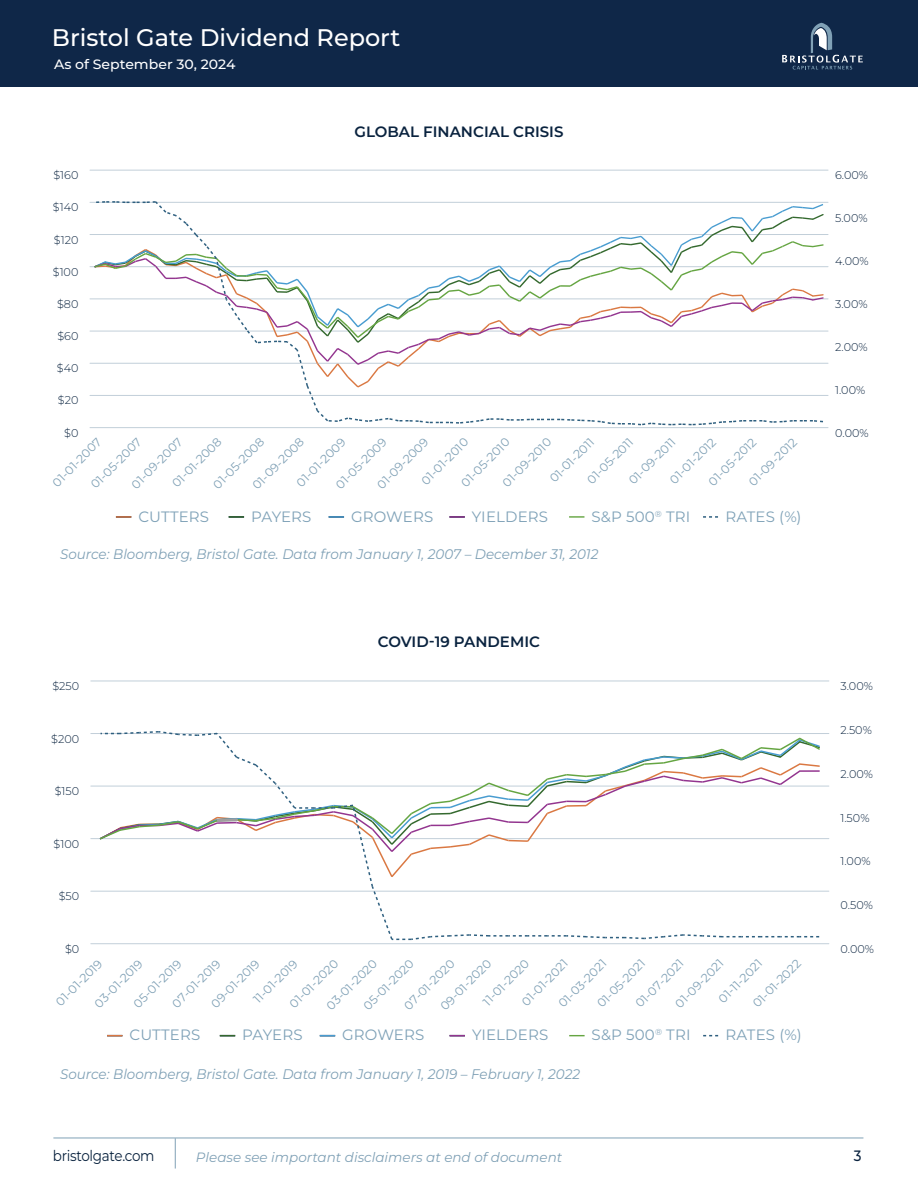
<style>
.page{position:relative;width:918px;height:1188px;background:#fff}
.page>*{position:absolute;margin:0;border:0;box-sizing:border-box;transform-origin:0 0}
.t1{font:500 24px "Montserrat";color:#fff}
.t2{font:15px "Montserrat";letter-spacing:.01em;color:#7ea1b7}
.t3{font:600 15px "Montserrat";color:#0a233f}
.t4{font:15px "Montserrat";letter-spacing:-.02em;color:#0a233f;scale:.9 1}
.t5{font:500 15px "Montserrat";color:#0a233f;scale:.9 1}
.t6{font:italic 13.95px "Montserrat";color:#80a1b6}
.t7{font:italic 13.5px "Montserrat";color:#80a1b6}
.t8{font:500 13.5px "Montserrat";color:#fff;scale:1.04 1}
.t9{font:12px/26.1px "Montserrat";color:#80a1b6}
.t10{font:300 11.25px "Montserrat";color:#0a233f}
</style>
<div class="page">
<hr style="left:53px;top:1138px;width:810px;height:1px;background:#80a1b6">
<hr style="left:175px;top:1138px;width:1px;height:31px;background:#80a1b6">
<div style="left:0;top:0;width:918px;height:87px;background:#0f2748"></div>
<svg style="left:782px;top:23px;width:81px;height:46px"></svg>
<hr style="left:91px;top:943px;width:738px;height:1px;background:#c2cfd9">
<hr style="left:91px;top:891px;width:738px;height:1px;background:#c2cfd9">
<hr style="left:91px;top:838px;width:738px;height:1px;background:#c2cfd9">
<hr style="left:91px;top:786px;width:738px;height:1px;background:#c2cfd9">
<hr style="left:91px;top:733px;width:738px;height:1px;background:#c2cfd9">
<hr style="left:91px;top:681px;width:738px;height:1px;background:#c2cfd9">
<hr style="left:90px;top:427px;width:738px;height:1px;background:#c2cfd9">
<hr style="left:90px;top:395px;width:738px;height:1px;background:#c2cfd9">
<hr style="left:90px;top:363px;width:738px;height:1px;background:#c2cfd9">
<hr style="left:90px;top:331px;width:738px;height:1px;background:#c2cfd9">
<hr style="left:90px;top:299px;width:738px;height:1px;background:#c2cfd9">
<hr style="left:90px;top:266px;width:738px;height:1px;background:#c2cfd9">
<hr style="left:90px;top:234px;width:738px;height:1px;background:#c2cfd9">
<hr style="left:90px;top:202px;width:738px;height:1px;background:#c2cfd9">
<hr style="left:90px;top:170px;width:738px;height:1px;background:#c2cfd9">
<svg style="left:116px;top:516px;width:15px;height:2px"></svg>
<svg style="left:229px;top:516px;width:15px;height:2px"></svg>
<svg style="left:329px;top:516px;width:15px;height:2px"></svg>
<svg style="left:449px;top:516px;width:16px;height:2px"></svg>
<svg style="left:569px;top:516px;width:15px;height:2px"></svg>
<svg style="left:703px;top:516px;width:15px;height:2px"></svg>
<svg style="left:93px;top:201px;width:732px;height:225px"></svg>
<svg style="left:107px;top:1035px;width:15px;height:1px"></svg>
<svg style="left:220px;top:1035px;width:15px;height:1px"></svg>
<svg style="left:320px;top:1035px;width:15px;height:1px"></svg>
<svg style="left:450px;top:1035px;width:15px;height:1px"></svg>
<svg style="left:569px;top:1035px;width:16px;height:1px"></svg>
<svg style="left:703px;top:1035px;width:16px;height:1px"></svg>
<svg style="left:99px;top:731px;width:722px;height:210px"></svg>
<h1 class="t1" style="left:52px;top:21px;width:350px">Bristol Gate Dividend Report</h1>
<p class="t8" style="left:54px;top:54px;width:176px">As of September 30, 2024</p>
<p class="t10" style="left:53px;top:168px;width:26px">$160</p>
<p class="t10" style="left:53px;top:200px;width:27px">$140</p>
<p class="t10" style="left:54px;top:232px;width:26px">$120</p>
<p class="t10" style="left:53px;top:264px;width:27px">$100</p>
<p class="t10" style="left:57px;top:296px;width:23px">$80</p>
<p class="t10" style="left:57px;top:328px;width:23px">$60</p>
<p class="t10" style="left:57px;top:361px;width:23px">$40</p>
<p class="t10" style="left:58px;top:393px;width:22px">$20</p>
<p class="t3" style="left:354px;top:121px;width:211px">GLOBAL FINANCIAL CRISIS</p>
<p class="t10" style="left:64px;top:425px;width:16px">$0</p>
<p class="t9" style="left:662px;top:472px;width:61px;rotate:-45deg">01-01-2012</p>
<p class="t9" style="left:701px;top:474px;width:64px;rotate:-45deg">01-05-2012</p>
<p class="t9" style="left:741px;top:475px;width:64px;rotate:-45deg">01-09-2012</p>
<p class="t9" style="left:245px;top:478px;width:69px;rotate:-45deg">01-09-2008</p>
<p class="t9" style="left:165px;top:476px;width:66px;rotate:-45deg">01-01-2008</p>
<p class="t9" style="left:206px;top:477px;width:68px;rotate:-45deg">01-05-2008</p>
<p class="t9" style="left:45px;top:475px;width:65px;rotate:-45deg">01-01-2007</p>
<p class="t9" style="left:83px;top:477px;width:67px;rotate:-45deg">01-05-2007</p>
<p class="t9" style="left:124px;top:477px;width:68px;rotate:-45deg">01-09-2007</p>
<p class="t9" style="left:414px;top:473px;width:62px;rotate:-45deg">01-01-2010</p>
<p class="t9" style="left:454px;top:475px;width:65px;rotate:-45deg">01-05-2010</p>
<p class="t9" style="left:495px;top:475px;width:65px;rotate:-45deg">01-09-2010</p>
<p class="t9" style="left:289px;top:475px;width:65px;rotate:-45deg">01-01-2009</p>
<p class="t9" style="left:328px;top:477px;width:68px;rotate:-45deg">01-05-2009</p>
<p class="t9" style="left:370px;top:477px;width:68px;rotate:-45deg">01-09-2009</p>
<p class="t9" style="left:542px;top:471px;width:59px;rotate:-45deg">01-01-2011</p>
<p class="t9" style="left:580px;top:472px;width:61px;rotate:-45deg">01-05-2011</p>
<p class="t9" style="left:621px;top:473px;width:62px;rotate:-45deg">01-09-2011</p>
<p class="t2" style="left:138px;top:506px;width:72px">CUTTERS</p>
<p class="t2" style="left:251px;top:506px;width:62px">PAYERS</p>
<p class="t2" style="left:351px;top:506px;width:84px">GROWERS</p>
<p class="t2" style="left:472px;top:506px;width:78px">YIELDERS</p>
<p class="t2" style="left:592px;top:506px;width:100px">S&amp;P 500<sup>®</sup> TRI</p>
<p class="t2" style="left:725px;top:506px;width:78px">RATES (%)</p>
<p class="t6" style="left:60px;top:544px;width:540px">Source: Bloomberg, Bristol Gate. Data from January 1, 2007 – December 31, 2012</p>
<p class="t10" style="left:52px;top:679px;width:28px">$250</p>
<p class="t10" style="left:51px;top:731px;width:29px">$200</p>
<p class="t10" style="left:55px;top:784px;width:26px">$150</p>
<p class="t10" style="left:54px;top:836px;width:27px">$100</p>
<p class="t10" style="left:59px;top:889px;width:22px">$50</p>
<p class="t10" style="left:65px;top:941px;width:16px">$0</p>
<p class="t3" style="left:378px;top:631px;width:164px">COVID-19 PANDEMIC</p>
<p class="t9" style="left:745px;top:996px;width:64px;rotate:-45deg">01-01-2022</p>
<p class="t9" style="left:282px;top:997px;width:65px;rotate:-45deg">01-01-2020</p>
<p class="t9" style="left:338px;top:980px;width:67px;text-indent:-26px;rotate:-45deg">03-01-2020<br>05-01-2020</p>
<p class="t9" style="left:415px;top:980px;width:68px;text-indent:-26px;rotate:-45deg">07-01-2020<br>09-01-2020</p>
<p class="t9" style="left:476px;top:994px;width:61px;rotate:-45deg">11-01-2020</p>
<p class="t9" style="left:48px;top:994px;width:62px;rotate:-45deg">01-01-2019</p>
<p class="t9" style="left:126px;top:996px;width:64px;rotate:-45deg">05-01-2019</p>
<p class="t9" style="left:246px;top:992px;width:58px;rotate:-45deg">11-01-2019</p>
<p class="t9" style="left:165px;top:996px;width:64px;rotate:-45deg">07-01-2019</p>
<p class="t9" style="left:87px;top:996px;width:64px;rotate:-45deg">03-01-2019</p>
<p class="t9" style="left:204px;top:996px;width:65px;rotate:-45deg">09-01-2019</p>
<p class="t9" style="left:711px;top:991px;width:58px;rotate:-45deg">01-11-2021</p>
<p class="t9" style="left:590px;top:996px;width:64px;rotate:-45deg">01-05-2021</p>
<p class="t9" style="left:668px;top:996px;width:64px;rotate:-45deg">01-09-2021</p>
<p class="t9" style="left:514px;top:994px;width:61px;rotate:-45deg">01-01-2021</p>
<p class="t9" style="left:551px;top:996px;width:64px;rotate:-45deg">01-03-2021</p>
<p class="t9" style="left:628px;top:996px;width:64px;rotate:-45deg">01-07-2021</p>
<p class="t2" style="left:130px;top:1024px;width:72px">CUTTERS</p>
<p class="t2" style="left:242px;top:1024px;width:62px">PAYERS</p>
<p class="t2" style="left:342px;top:1024px;width:84px">GROWERS</p>
<p class="t2" style="left:472px;top:1024px;width:78px">YIELDERS</p>
<p class="t2" style="left:592px;top:1024px;width:100px">S&amp;P 500<sup>®</sup> TRI</p>
<p class="t2" style="left:726px;top:1024px;width:78px">RATES (%)</p>
<p class="t6" style="left:60px;top:1064px;width:522px">Source: Bloomberg, Bristol Gate. Data from January 1, 2019 – February 1, 2022</p>
<p class="t10" style="left:835px;top:168px;width:35px">6.00%</p>
<p class="t10" style="left:835px;top:210px;width:34px">5.00%</p>
<p class="t10" style="left:835px;top:253px;width:35px">4.00%</p>
<p class="t10" style="left:835px;top:296px;width:34px">3.00%</p>
<p class="t10" style="left:835px;top:339px;width:34px">2.00%</p>
<p class="t10" style="left:835px;top:382px;width:32px">1.00%</p>
<p class="t10" style="left:835px;top:425px;width:35px">0.00%</p>
<p class="t10" style="left:840px;top:679px;width:34px">3.00%</p>
<p class="t10" style="left:840px;top:722px;width:33px">2.50%</p>
<p class="t10" style="left:840px;top:766px;width:34px">2.00%</p>
<p class="t10" style="left:840px;top:810px;width:31px">1.50%</p>
<p class="t10" style="left:840px;top:854px;width:32px">1.00%</p>
<p class="t10" style="left:840px;top:898px;width:34px">0.50%</p>
<p class="t10" style="left:840px;top:941px;width:35px">0.00%</p>
<p class="t4" style="left:53px;top:1145px;width:115px">bristolgate.com</p>
<p class="t7" style="left:196px;top:1148px;width:368px">Please see important disclaimers at end of document</p>
<p class="t5" style="left:854px;top:1145px;width:10px">3</p>
</div>
